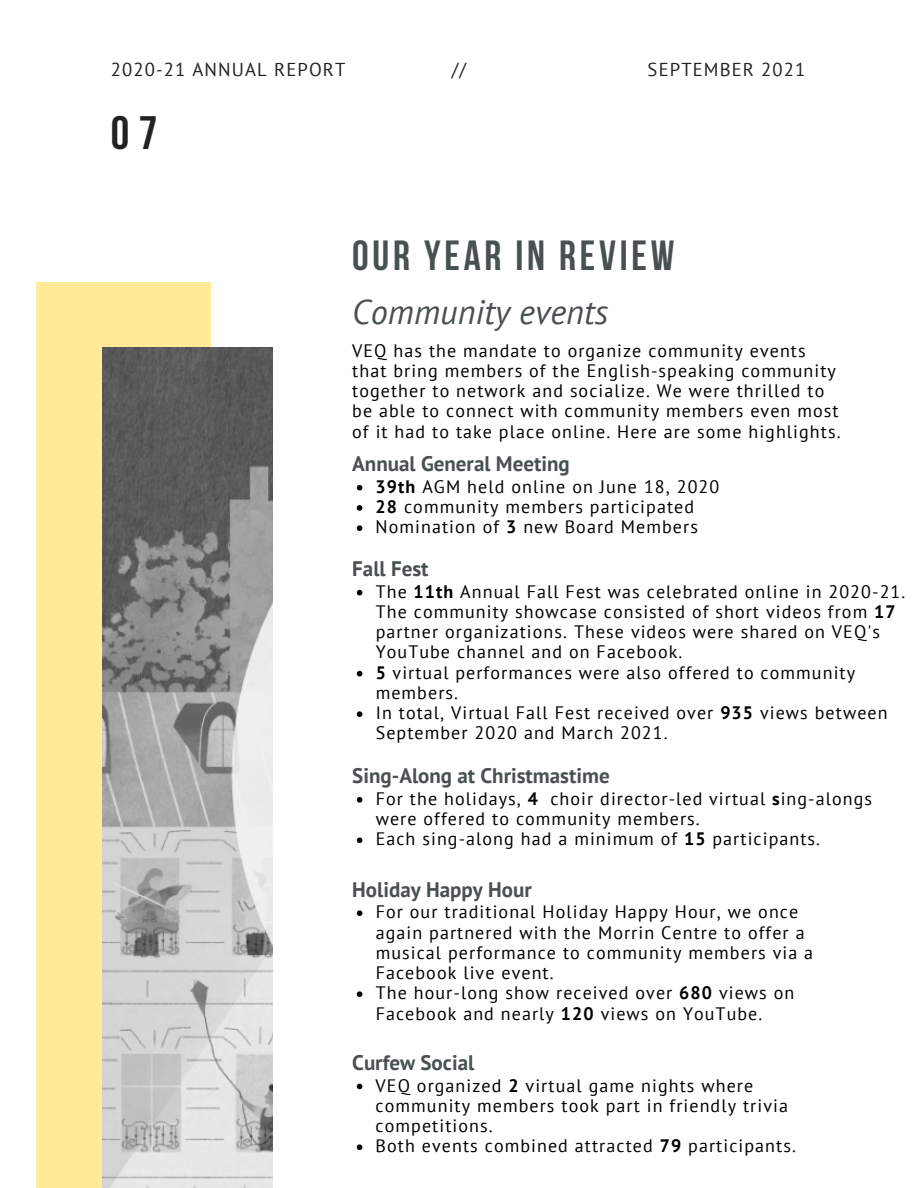
<style>
.page{position:relative;width:918px;height:1188px;background:#fff}
.page>*{position:absolute;margin:0;border:0;box-sizing:border-box;transform-origin:0 0}
.t1{font:700 46.65px "Bebas Neue";color:#222}
.t2{font:700 42px "Bebas Neue";letter-spacing:.09em;color:#495052}
.t3{font:italic 34.2px "PT Sans";color:#495052}
.t4{font:700 21px "PT Sans";color:#495052}
.t5{font:18.6px "PT Sans";letter-spacing:.06em;color:#222}
.t6{font:18px/20.2px "PT Sans";letter-spacing:.06em;color:#000}
.s1{font-weight:700}
</style>
<div class="page">
<div style="left:37px;top:282px;width:173px;height:906px;background:#ffea98"></div>
<img style="left:103px;top:347px;width:169px;height:841px">
<svg style="left:357px;top:485px;width:5px;height:6px"></svg>
<svg style="left:357px;top:505px;width:5px;height:6px"></svg>
<svg style="left:357px;top:525px;width:5px;height:6px"></svg>
<svg style="left:357px;top:590px;width:5px;height:5px"></svg>
<svg style="left:357px;top:671px;width:5px;height:5px"></svg>
<svg style="left:357px;top:711px;width:5px;height:6px"></svg>
<svg style="left:357px;top:910px;width:5px;height:6px"></svg>
<svg style="left:357px;top:991px;width:5px;height:6px"></svg>
<svg style="left:357px;top:797px;width:5px;height:6px"></svg>
<svg style="left:357px;top:837px;width:5px;height:6px"></svg>
<svg style="left:357px;top:1084px;width:5px;height:5px"></svg>
<svg style="left:357px;top:1144px;width:5px;height:6px"></svg>
<p class="t5" style="left:111px;top:58px;width:236px">2020-21 ANNUAL REPORT</p>
<p class="t5" style="left:452px;top:58px;width:16px">//</p>
<p class="t5" style="left:648px;top:58px;width:159px">SEPTEMBER 2021</p>
<p class="t1" style="left:111px;top:114px;width:48px">07</p>
<p class="t2" style="left:352px;top:239px;width:324px">OUR YEAR IN REVIEW</p>
<p class="t3" style="left:352px;top:290px;width:258px">Community events</p>
<p class="t6" style="left:352px;top:340px;width:490px">VEQ has the mandate to organize community events that bring members of the English-speaking community together to network and socialize. We were thrilled to be able to connect with community members even most of it had to take place online. Here are some highlights.</p>
<p class="t4" style="left:352px;top:450px;width:219px">Annual General Meeting</p>
<p class="t6" style="left:376px;top:476px;width:345px"><span class="s1">39th</span> AGM held online on June 18, 2020</p>
<p class="t6" style="left:376px;top:496px;width:320px"><span class="s1">28</span> community members participated</p>
<p class="t6" style="left:376px;top:516px;width:324px">Nomination of <span class="s1">3</span> new Board Members</p>
<p class="t4" style="left:352px;top:555px;width:78px">Fall Fest</p>
<p class="t6" style="left:376px;top:581px;width:531px">The <span class="s1">11th</span> Annual Fall Fest was celebrated online in 2020-21.<br>The community showcase consisted of short videos from <span class="s1">17 </span>partner organizations. These videos were shared on VEQ's YouTube channel and on Facebook.</p>
<p class="t6" style="left:376px;top:662px;width:481px"><span class="s1">5</span> virtual performances were also offered to community members.</p>
<p class="t6" style="left:376px;top:702px;width:513px">In total, Virtual Fall Fest received over <span class="s1">935</span> views between<br>September 2020 and March 2021.</p>
<p class="t4" style="left:352px;top:762px;width:259px">Sing-Along at Christmastime</p>
<p class="t6" style="left:376px;top:788px;width:498px">For the holidays, <span class="s1">4</span> choir director-led virtual <span class="s1">s</span>ing-alongs were offered to community members.</p>
<p class="t6" style="left:376px;top:829px;width:446px">Each sing-along had a minimum of <span class="s1">15</span> participants.</p>
<p class="t4" style="left:352px;top:875px;width:181px">Holiday Happy Hour</p>
<p class="t6" style="left:376px;top:901px;width:439px">For our traditional Holiday Happy Hour, we once again partnered with the Morrin Centre to offer a musical performance to community members via a Facebook live event.</p>
<p class="t6" style="left:376px;top:982px;width:420px">The hour-long show received over <span class="s1">680</span> views on<br>Facebook and nearly <span class="s1">120</span> views on YouTube.</p>
<p class="t4" style="left:352px;top:1049px;width:124px">Curfew Social</p>
<p class="t6" style="left:376px;top:1075px;width:414px">VEQ organized <span class="s1">2</span> virtual game nights where community members took part in friendly trivia competitions.</p>
<p class="t6" style="left:376px;top:1135px;width:422px">Both events combined attracted <span class="s1">79</span> participants.</p>
</div>
